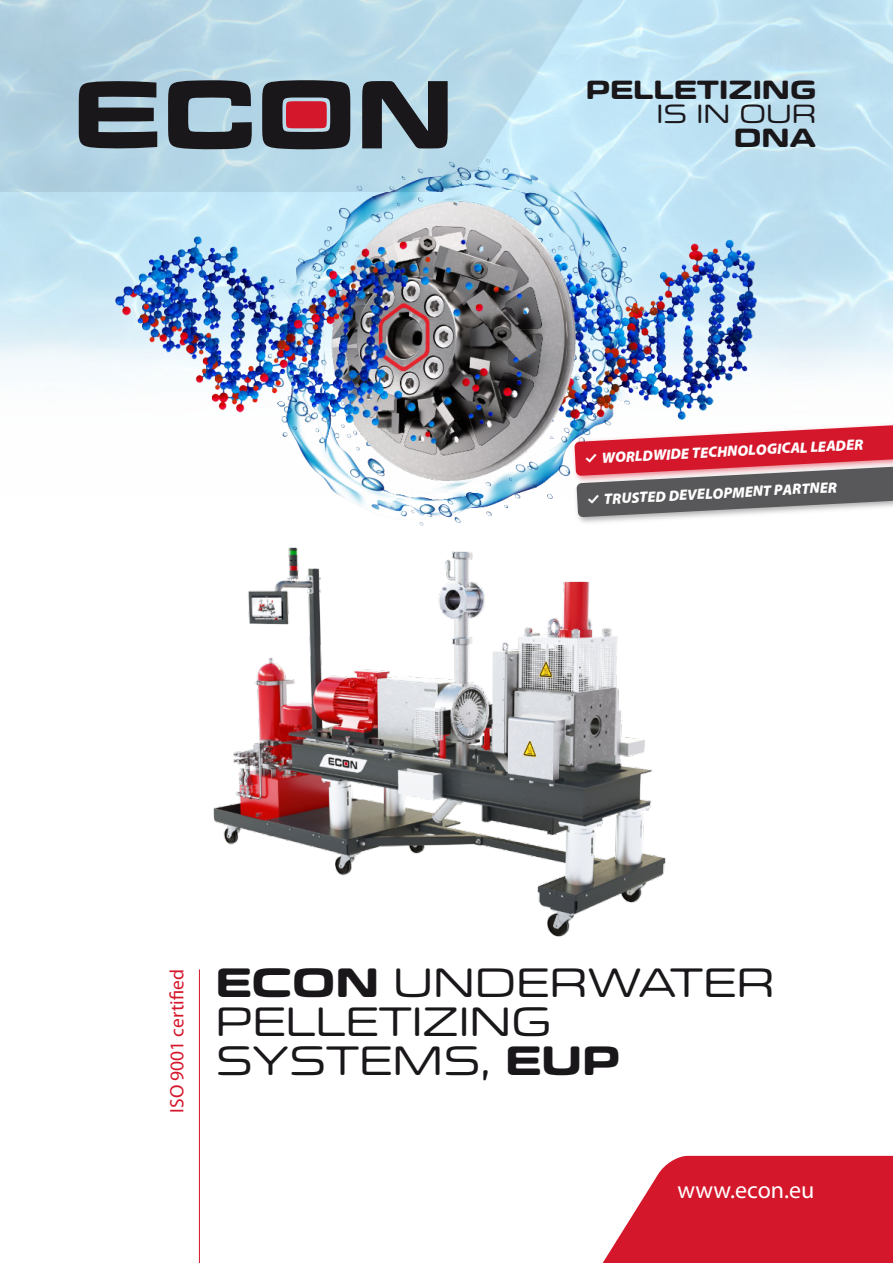
<style>
.page{position:relative;width:893px;height:1263px;background:#fff}
.page>*{position:absolute;margin:0;border:0;box-sizing:border-box;transform-origin:0 0}
.t1{font:42px/39px "Eurostile Candy LT Pro";color:#1a171b}
.t2{font:700 27px "Eurostile Candy LT Pro";color:#1a171b}
.t3{font:27px "Eurostile Candy LT Pro";color:#1a171b}
.t4{font:24px "Myriad Pro";color:#fff}
.t5{font:19.5px "Myriad Pro";color:#d5172b}
.t6{font:italic 900 15px "Myriad Pro";color:#fff}
.s1{font-weight:700}
</style>
<div class="page">
<img style="left:0;top:0;width:893px;height:374px">
<img style="left:110px;top:154px;width:652px;height:372px">
<svg style="left:602px;top:1156px;width:291px;height:107px;background:#da3244"></svg>
<hr style="left:199px;top:969px;width:1px;height:294px;background:#d5172b">
<img style="left:571px;top:422px;width:191px;height:62px">
<img style="left:573px;top:464px;width:189px;height:61px">
<img style="left:0;top:0;width:582px;height:191px">
<svg style="left:79px;top:79px;width:369px;height:72px;background:#5a5d66"></svg>
<img style="left:213px;top:547px;width:453px;height:390px">
<svg style="left:574px;top:423px;width:319px;height:94px;background:#ae6770"></svg>
<h2 class="t2" style="left:586px;top:77px;width:232px">PELLETIZING</h2>
<h2 class="t3" style="left:656px;top:101px;width:162px">IS IN OUR</h2>
<h2 class="t2" style="left:734px;top:125px;width:84px">DNA</h2>
<p class="t6" style="left:602px;top:452px;width:263px;rotate:-3deg">WORLDWIDE TECHNOLOGICAL LEADER</p>
<p class="t6" style="left:604px;top:493px;width:235px;rotate:-3deg">TRUSTED DEVELOPMENT PARTNER</p>
<h3 class="t5" style="left:169px;top:1112px;width:145px;rotate:-90deg">ISO 9001 certified</h3>
<h1 class="t1" style="left:215px;top:965px;width:561px"><span class="s1">ECON</span> UNDERWATER<br>PELLETIZING<br>SYSTEMS, <span class="s1">EUP</span></h1>
<h3 class="t4" style="left:677px;top:1180px;width:138px">www.econ.eu</h3>
</div>
